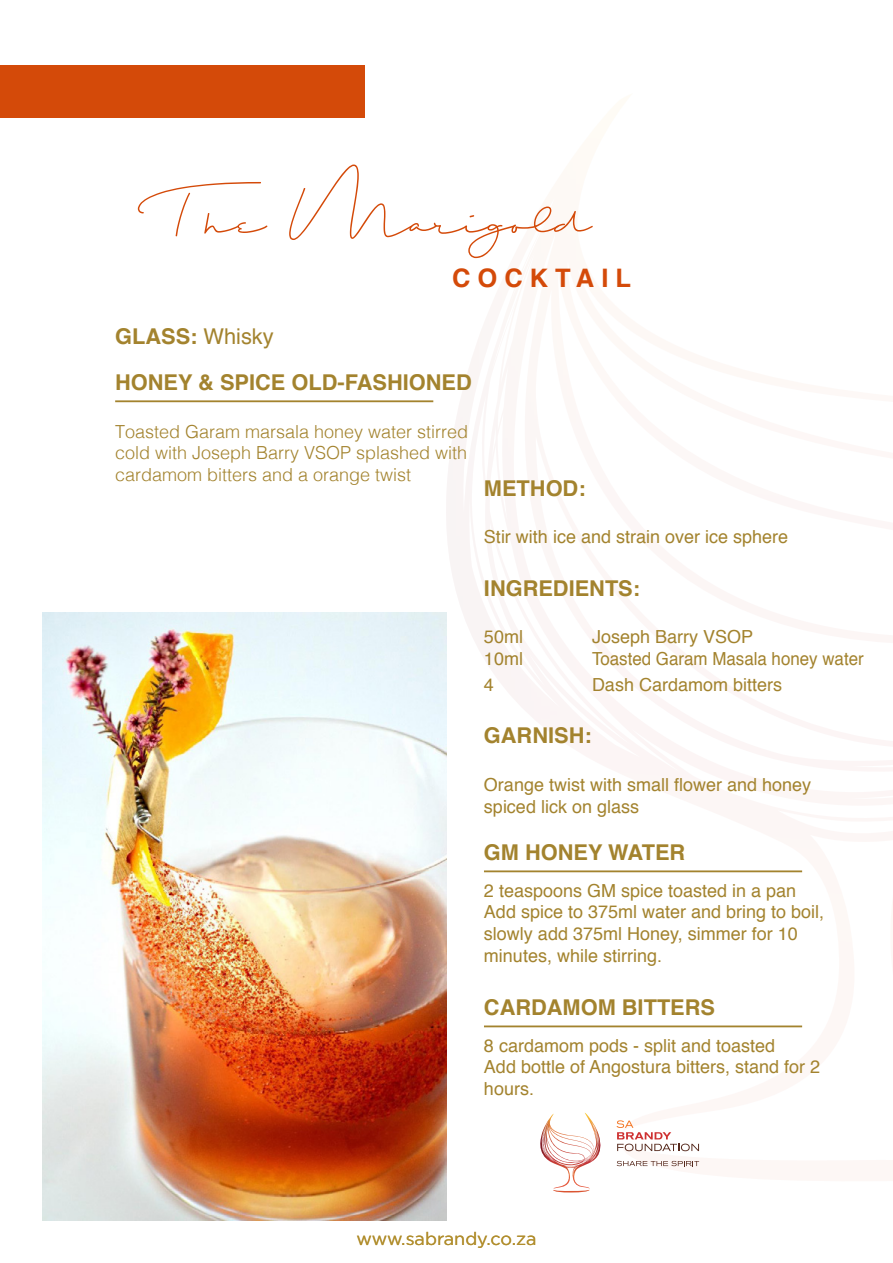
<style>
.page{position:relative;width:893px;height:1263px;background:#fff}
.page>*{position:absolute;margin:0;border:0;box-sizing:border-box;transform-origin:0 0}
.t1{font:105px "Shopping Script Demo";color:#d44a09}
.t2{font:700 25.5px "Helvetica";letter-spacing:.275em;color:#d44a09}
.t3{font:700 21.75px "Helvetica";color:#a3832e}
.t4{font:18px/21.6px "Helvetica";color:#a3832e}
.t5{font:300 18px/21.6px "Helvetica";color:#a3832e;text-align:justify}
.t6{font:18px "Helvetica";color:#a3832e;scale:.94 1}
.t7{font:18px "Gotham";color:#b18e2e}
.s1{font-weight:400}
</style>
<div class="page">
<svg style="left:446px;top:331px;width:357px;height:801px"></svg>
<svg style="left:536px;top:1113px;width:267px;height:79px"></svg>
<hr style="left:115px;top:400px;width:318px;height:2px;background:#a3832e">
<hr style="left:484px;top:870px;width:318px;height:2px;background:#a3832e">
<hr style="left:484px;top:1025px;width:318px;height:2px;background:#a3832e">
<img style="left:43px;top:613px;width:403px;height:607px">
<div style="left:0;top:65px;width:364px;height:53px;background:#d44a09"></div>
<h1 class="t1" style="left:141px;top:162px;width:450px">The Marigold</h1>
<h2 class="t2" style="left:452px;top:258px;width:180px">COCKTAIL</h2>
<p class="t3" style="left:115px;top:318px;width:160px">GLASS: <span class="s1">Whisky</span></p>
<p class="t3" style="left:115px;top:365px;width:358px">HONEY &amp; SPICE OLD-FASHIONED</p>
<p class="t5" style="left:115px;top:419px;width:355px">Toasted Garam marsala honey water stirred cold with Joseph Barry VSOP splashed with cardamom bitters and a orange twist</p>
<p class="t3" style="left:484px;top:470px;width:103px">METHOD:</p>
<p class="t4" style="left:484px;top:527px;width:306px">Stir with ice and strain over ice sphere</p>
<p class="t3" style="left:484px;top:570px;width:158px">INGREDIENTS:</p>
<p class="t4" style="left:484px;top:627px;width:41px">50ml</p>
<p class="t4" style="left:592px;top:627px;width:163px">Joseph Barry VSOP</p>
<p class="t4" style="left:484px;top:648px;width:41px">10ml</p>
<p class="t6" style="left:592px;top:645px;width:291px">Toasted Garam Masala honey water</p>
<p class="t4" style="left:484px;top:674px;width:12px">4</p>
<p class="t4" style="left:592px;top:674px;width:192px">Dash Cardamom bitters</p>
<p class="t3" style="left:484px;top:718px;width:109px">GARNISH:</p>
<p class="t4" style="left:484px;top:774px;width:329px">Orange twist with small flower and honey spiced lick on glass</p>
<p class="t3" style="left:484px;top:835px;width:203px">GM HONEY WATER</p>
<p class="t4" style="left:484px;top:880px;width:342px">2 teaspoons GM spice toasted in a pan Add spice to 375ml water and bring to boil, slowly add 375ml Honey, simmer for 10 minutes, while stirring.</p>
<p class="t3" style="left:484px;top:990px;width:233px">CARDAMOM BITTERS</p>
<p class="t4" style="left:484px;top:1035px;width:338px">8 cardamom pods - split and toasted<br>Add bottle of Angostura bitters, stand for 2 hours.</p>
<p class="t7" style="left:356px;top:1227px;width:182px">www.sabrandy.co.za</p>
</div>
